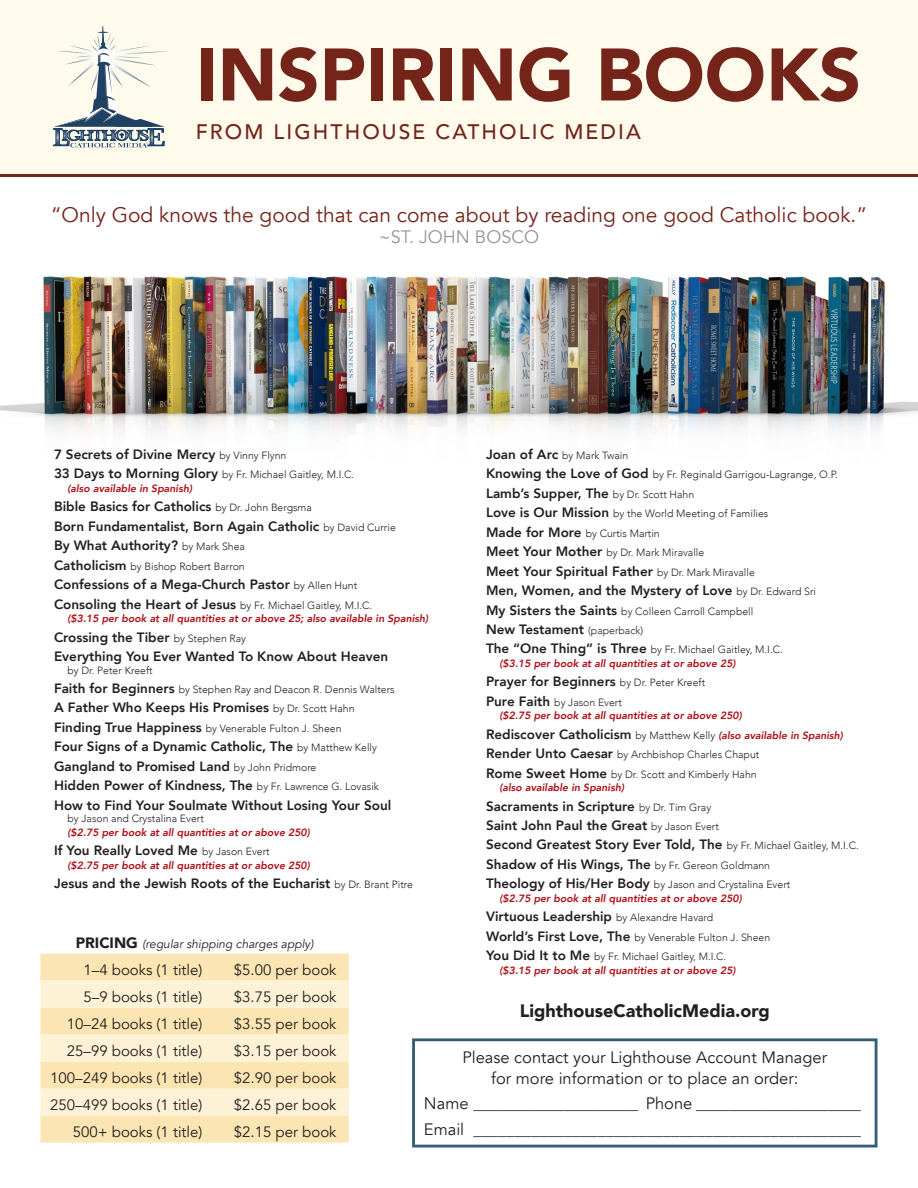
<style>
.page{position:relative;width:918px;height:1188px;background:#fff}
.page>*{position:absolute;margin:0;border:0;box-sizing:border-box;transform-origin:0 0}
.t1{font:900 73.5px "Avenir";color:#752419}
.t2{font:21px "Avenir";color:#752419}
.t3{font:500 21px "Avenir";letter-spacing:.1em;color:#752419}
.t4{font:900 18px "Avenir";color:#231f20}
.t5{font:18px "Avenir";color:#939598}
.t6{font:16.5px/21.3px "Avenir";color:#231f20;text-align:center}
.t7{font:15px "Avenir";color:#231f20}
.t8{font:800 13.5px/19.5px "Avenir";color:#231f20}
.t9{font:italic 12px "Avenir";color:#231f20}
.t10{font:300 10.5px/19.5px "Avenir";color:#231f20}
.t11{font:italic 800 10.5px/13.5px "Avenir";color:#b00d15}
.s1{font-weight:300;font-size:10.5px}
.s2{font-weight:800;font-size:13.5px}
.s3{font-weight:800;font-style:italic;color:#b00d15}
.s4{font-style:normal;font-size:13.5px;color:#231f20}
.s5{font-weight:300;font-style:normal;color:#231f20}
.s6{font-weight:900;font-style:normal;font-size:15px}
</style>
<div class="page">
<img style="left:0;top:276px;width:918px;height:159px">
<div style="left:0;top:0;width:918px;height:176px;background:#fefbed"></div>
<hr style="left:0;top:174px;width:918px;height:3px;background:#752419">
<svg style="left:54px;top:26px;width:114px;height:122px"></svg>
<div style="left:412px;top:1038px;width:465px;height:109px;background:#fff;border:3px solid #315f77"></div>
<div style="left:40px;top:954px;width:309px;height:189px;background:#fbe5b3"></div>
<svg style="left:40px;top:981px;width:309px;height:135px;background:#fcedc8"></svg>
<h1 class="t1" style="left:196px;top:12px;width:667px">INSPIRING BOOKS</h1>
<h2 class="t3" style="left:196px;top:114px;width:447px">FROM LIGHTHOUSE CATHOLIC MEDIA</h2>
<h2 class="t2" style="left:51px;top:202px;width:818px">“Only God knows the good that can come about by reading one good Catholic book.”</h2>
<h3 class="t5" style="left:379px;top:227px;width:162px">~ST. JOHN BOSCO</h3>
<p class="t8" style="left:54px;top:445px;width:234px">7 Secrets of Divine Mercy <span class="s1">by Vinny Flynn</span></p>
<p class="t10" style="left:67px;top:468px;width:288px;line-height:13.5px;text-indent:-13px"><span class="s2">33 Days to Morning Glory</span> by Fr. Michael Gaitley, M.I.C. <span class="s3">(also available in Spanish)</span></p>
<p class="t8" style="left:54px;top:497px;width:343px">Bible Basics for Catholics <span class="s1">by Dr. John Bergsma<br></span>Born Fundamentalist, Born Again Catholic <span class="s1">by David Currie<br></span>By What Authority? <span class="s1">by Mark Shea</span></p>
<p class="t10" style="left:54px;top:556px;width:192px"><span class="s2">Catholicism</span> by Bishop Robert Barron</p>
<p class="t8" style="left:54px;top:575px;width:305px">Confessions of a Mega-Church Pastor <span class="s1">by Allen Hunt</span></p>
<p class="t11" style="left:68px;top:598px;width:362px;text-indent:-14px"><span class="s4">Consoling the Heart of Jesus</span> <span class="s5">by Fr. Michael Gaitley, M.I.C.<br></span>($3.15 per book at all quantities at or above 25; also available in Spanish)</p>
<p class="t8" style="left:54px;top:627px;width:336px">Crossing the Tiber <span class="s1">by Stephen Ray<br></span>Everything You Ever Wanted To Know About Heaven</p>
<p class="t10" style="left:54px;top:660px;width:342px;text-indent:14px">by Dr. Peter Kreeft<br><span class="s2">Faith for Beginners</span> by Stephen Ray and Deacon R. Dennis Walters</p>
<p class="t8" style="left:54px;top:698px;width:302px">A Father Who Keeps His Promises <span class="s1">by Dr. Scott Hahn</span></p>
<p class="t10" style="left:54px;top:719px;width:289px"><span class="s2">Finding True Happiness</span> by Venerable Fulton J. Sheen</p>
<p class="t8" style="left:54px;top:737px;width:339px">Four Signs of a Dynamic Catholic, The <span class="s1">by Matthew Kelly </span>Gangland to Promised Land <span class="s1">by John Pridmore<br></span>Hidden Power of Kindness, The <span class="s1">by Fr. Lawrence G. Lovasik </span>How to Find Your Soulmate Without Losing Your Soul</p>
<p class="t10" style="left:68px;top:809px;width:138px">by Jason and Crystalina Evert</p>
<p class="t11" style="left:68px;top:825px;width:244px">($2.75 per book at all quantities at or above 250)</p>
<p class="t8" style="left:54px;top:841px;width:217px">If You Really Loved Me <span class="s1">by Jason Evert</span></p>
<p class="t11" style="left:67px;top:858px;width:244px">($2.75 per book at all quantities at or above 250)</p>
<p class="t8" style="left:54px;top:874px;width:361px">Jesus and the Jewish Roots of the Eucharist <span class="s1">by Dr. Brant Pitre</span></p>
<p class="t10" style="left:486px;top:446px;width:353px"><span class="s2">Joan of Arc</span> by Mark Twain<br><span class="s2">Knowing the Love of God</span> by Fr. Reginald Garrigou-Lagrange, O.P.</p>
<p class="t8" style="left:486px;top:483px;width:210px">Lamb’s Supper, The <span class="s1">by Dr. Scott Hahn</span></p>
<p class="t10" style="left:486px;top:504px;width:284px"><span class="s2">Love is Our Mission</span> by the World Meeting of Families<br><span class="s2">Made for More</span> by Curtis Martin<br><span class="s2">Meet Your Mother</span> by Dr. Mark Miravalle</p>
<p class="t8" style="left:486px;top:561px;width:332px">Meet Your Spiritual Father <span class="s1">by Dr. Mark Miravalle<br></span>Men, Women, and the Mystery of Love <span class="s1">by Dr. Edward Sri</span></p>
<p class="t10" style="left:486px;top:601px;width:269px"><span class="s2">My Sisters the Saints</span> by Colleen Carroll Campbell</p>
<p class="t8" style="left:486px;top:620px;width:159px">New Testament <span class="s1">(paperback)</span></p>
<p class="t11" style="left:499px;top:643px;width:285px;text-indent:-13px"><span class="s4">The “One Thing” is Three</span> <span class="s5">by Fr. Michael Gaitley, M.I.C. </span>($3.15 per book at all quantities at or above 25)</p>
<p class="t8" style="left:486px;top:672px;width:221px">Prayer for Beginners <span class="s1">by Dr. Peter Kreeft</span></p>
<p class="t11" style="left:500px;top:695px;width:244px;text-indent:-14px"><span class="s4">Pure Faith</span> <span class="s5">by Jason Evert<br></span>($2.75 per book at all quantities at or above 250)</p>
<p class="t10" style="left:486px;top:725px;width:359px"><span class="s2">Rediscover Catholicism</span> by Matthew Kelly <span class="s3">(also available in Spanish)<br></span><span class="s2">Render Unto Caesar</span> by Archbishop Charles Chaput<br><span class="s2">Rome Sweet Home</span> by Dr. Scott and Kimberly Hahn</p>
<p class="t11" style="left:499px;top:781px;width:126px">(also available in Spanish)</p>
<p class="t8" style="left:486px;top:796px;width:374px">Sacraments in Scripture <span class="s1">by Dr. Tim Gray<br></span>Saint John Paul the Great <span class="s1">by Jason Evert<br></span>Second Greatest Story Ever Told, The <span class="s1">by Fr. Michael Gaitley, M.I.C.<br></span>Shadow of His Wings, The <span class="s1">by Fr. Gereon Goldmann</span></p>
<p class="t11" style="left:499px;top:878px;width:292px;text-indent:-13px"><span class="s4">Theology of His/Her Body</span> <span class="s5">by Jason and Crystalina Evert </span>($2.75 per book at all quantities at or above 250)</p>
<p class="t8" style="left:486px;top:907px;width:229px">Virtuous Leadership <span class="s1">by Alexandre Havard</span></p>
<p class="t10" style="left:486px;top:927px;width:286px"><span class="s2">World’s First Love, The</span> by Venerable Fulton J. Sheen<br><span class="s2">You Did It to Me</span> by Fr. Michael Gaitley, M.I.C.</p>
<p class="t11" style="left:499px;top:963px;width:238px">($3.15 per book at all quantities at or above 25)</p>
<p class="t9" style="left:76px;top:936px;width:239px"><span class="s6">PRICING</span> (regular shipping charges apply)</p>
<p class="t7" style="left:84px;top:961px;width:120px">1–4 books (1 title)</p>
<p class="t7" style="left:234px;top:961px;width:104px">$5.00 per book</p>
<p class="t7" style="left:84px;top:988px;width:120px">5–9 books (1 title)</p>
<p class="t7" style="left:234px;top:988px;width:104px">$3.75 per book</p>
<p class="t7" style="left:67px;top:1015px;width:137px">10–24 books (1 title)</p>
<p class="t7" style="left:234px;top:1015px;width:104px">$3.55 per book</p>
<p class="t7" style="left:67px;top:1042px;width:137px">25–99 books (1 title)</p>
<p class="t7" style="left:234px;top:1042px;width:104px">$3.15 per book</p>
<p class="t7" style="left:50px;top:1069px;width:154px">100–249 books (1 title)</p>
<p class="t7" style="left:234px;top:1069px;width:104px">$2.90 per book</p>
<p class="t7" style="left:50px;top:1096px;width:154px">250–499 books (1 title)</p>
<p class="t7" style="left:234px;top:1096px;width:104px">$2.65 per book</p>
<p class="t7" style="left:73px;top:1123px;width:131px">500+ books (1 title)</p>
<p class="t7" style="left:234px;top:1123px;width:104px">$2.15 per book</p>
<h3 class="t4" style="left:520px;top:995px;width:251px">LighthouseCatholicMedia.org</h3>
<p class="t6" style="left:462px;top:1047px;width:366px">Please contact your Lighthouse Account Manager for more information or to place an order:</p>
<p class="t6" style="left:424px;top:1091px;width:439px;line-height:25.5px;text-align:left">Name ____________________ Phone ____________________<br>Email _______________________________________________</p>
</div>
